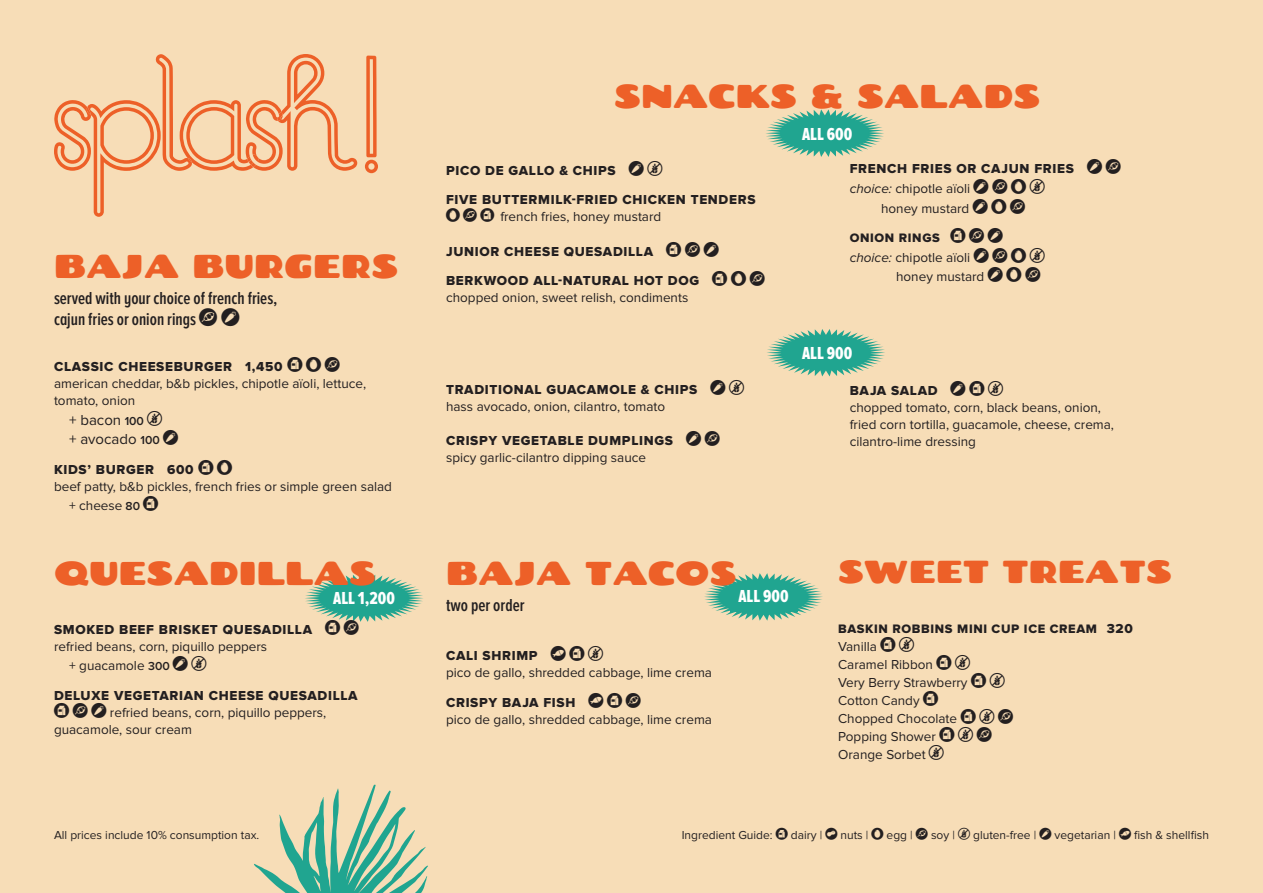
<style>
.page{position:relative;width:1263px;height:893px;background:#f7ddb7}
.page>*{position:absolute;margin:0;border:0;box-sizing:border-box;transform-origin:0 0}
.t1{font:33px "Chango";color:#ed6028}
.t2{font:31.8px "Chango";color:#ed6028}
.t3{font:600 18px/21.1px "Proxima Nova A Ex Cn";color:#231f20}
.t4{font:18px "Proxima Nova A Ex Cn Extrabld";color:#fff}
.txt_menu{font:15px "Proxima Nova";color:#231f20}
.txt_menu-2{font:13.5px/17px "Proxima Nova";color:#231f20}
.txt_menu-3{font:13.5px "Proxima Nova Extrabld";letter-spacing:.05em;color:#231f20}
.txt_menu-4{font:12.75px "Proxima Nova Extrabld";letter-spacing:.05em;color:#231f20}
.t5{font:12px "Proxima Nova";color:#231f20}
.s1{font-weight:600;font-size:12px}
.s2{font-family:"Proxima Nova Extrabld"}
.s3{font-style:italic}
.s4{font-size:13.5px}
</style>
<div class="page">
<svg style="left:254px;top:785px;width:174px;height:108px"></svg>
<svg style="left:766px;top:109px;width:118px;height:48px"></svg>
<svg style="left:767px;top:329px;width:118px;height:47px"></svg>
<svg style="left:704px;top:573px;width:119px;height:48px"></svg>
<div style="left:730px;top:588px;width:67px;height:24px;background:#20a590"></div>
<svg style="left:365px;top:56px;width:13px;height:117px"></svg>
<svg style="left:54px;top:54px;width:303px;height:163px"></svg>
<svg style="left:305px;top:574px;width:118px;height:48px"></svg>
<p class="t1" style="left:54px;top:245px;width:345px">BAJA BURGERS</p>
<p class="t3" style="left:54px;top:288px;width:225px">served with your choice of french fries, cajun fries or onion rings ▲ ❖</p>
<p class="txt_menu-3" style="left:54px;top:359px;width:230px">CLASSIC CHEESEBURGER 1,450</p>
<p class="txt_menu-2" style="left:54px;top:375px;width:314px">american cheddar, b&amp;b pickles, chipotle aïoli, lettuce, tomato, onion</p>
<p class="txt_menu" style="left:69px;top:411px;width:76px">+ bacon <span class="s1">100</span></p>
<p class="txt_menu" style="left:69px;top:430px;width:111px">+ avocado <span class="s1">100</span> ❖</p>
<p class="txt_menu-2" style="left:54px;top:461px;width:339px"><span class="s2">KIDS’ BURGER 600<br></span>beef patty, b&amp;b pickles, french fries or simple green salad</p>
<p class="txt_menu-2" style="left:69px;top:498px;width:73px">+ cheese <span class="s1">80</span></p>
<p class="t1" style="left:54px;top:552px;width:323px">QUESADILLAS</p>
<p class="txt_menu-3" style="left:54px;top:621px;width:260px">SMOKED BEEF BRISKET QUESADILLA</p>
<p class="txt_menu-2" style="left:54px;top:638px;width:215px">refried beans, corn, piquillo peppers</p>
<p class="txt_menu-2" style="left:69px;top:657px;width:120px">+ guacamole <span class="s1">300</span> ❖</p>
<p class="txt_menu-3" style="left:54px;top:688px;width:305px">DELUXE VEGETARIAN CHEESE QUESADILLA</p>
<p class="txt_menu-2" style="left:54px;top:704px;width:274px;text-indent:19px">▲ ❖ refried beans, corn, piquillo peppers, guacamole, sour cream</p>
<p class="t4" style="left:333px;top:588px;width:63px">ALL 1,200</p>
<p class="t1" style="left:614px;top:75px;width:427px">SNACKS &amp; SALADS</p>
<p class="t4" style="left:802px;top:124px;width:52px">ALL 600</p>
<p class="txt_menu-3" style="left:446px;top:162px;width:199px">PICO DE GALLO &amp; CHIPS ❖</p>
<p class="txt_menu-3" style="left:446px;top:192px;width:311px">FIVE BUTTERMILK-FRIED CHICKEN TENDERS</p>
<p class="txt_menu-2" style="left:463px;top:209px;width:199px">▲ french fries, honey mustard</p>
<p class="txt_menu-3" style="left:446px;top:243px;width:209px">JUNIOR CHEESE QUESADILLA</p>
<p class="txt_menu-3" style="left:446px;top:273px;width:255px">BERKWOOD ALL-NATURAL HOT DOG</p>
<p class="txt_menu-2" style="left:446px;top:290px;width:244px">chopped onion, sweet relish, condiments</p>
<p class="txt_menu-3" style="left:850px;top:161px;width:272px">FRENCH FRIES OR CAJUN FRIES ❖ ▲</p>
<p class="txt_menu-2" style="left:850px;top:180px;width:159px"><span class="s3">choice:</span> chipotle aïoli ❖ ▲</p>
<p class="txt_menu-2" style="left:881px;top:200px;width:108px">honey mustard ❖</p>
<p class="txt_menu-4" style="left:850px;top:231px;width:92px">ONION RINGS</p>
<p class="txt_menu-2" style="left:850px;top:249px;width:159px"><span class="s3">choice:</span> chipotle aïoli ❖ ▲</p>
<p class="txt_menu-2" style="left:896px;top:269px;width:108px">honey mustard ❖</p>
<p class="txt_menu-2" style="left:446px;top:381px;width:281px"><span class="s2">TRADITIONAL GUACAMOLE &amp; CHIPS</span> ❖ hass avocado, onion, cilantro, tomato</p>
<p class="txt_menu-2" style="left:446px;top:432px;width:275px"><span class="s2">CRISPY VEGETABLE DUMPLINGS</span> ❖ ▲ spicy garlic-cilantro dipping sauce</p>
<p class="t4" style="left:802px;top:343px;width:52px">ALL 900</p>
<p class="txt_menu-2" style="left:850px;top:382px;width:266px"><span class="s2">BAJA SALAD</span> ❖<br>chopped tomato, corn, black beans, onion, fried corn tortilla, guacamole, cheese, crema, cilantro-lime dressing</p>
<p class="t1" style="left:446px;top:552px;width:292px">BAJA TACOS</p>
<p class="t3" style="left:446px;top:594px;width:80px">two per order</p>
<p class="txt_menu-2" style="left:446px;top:647px;width:267px"><span class="s2">CALI SHRIMP<br></span>pico de gallo, shredded cabbage, lime crema</p>
<p class="txt_menu-3" style="left:446px;top:695px;width:131px">CRISPY BAJA FISH</p>
<p class="txt_menu-2" style="left:446px;top:711px;width:267px">pico de gallo, shredded cabbage, lime crema</p>
<p class="t4" style="left:738px;top:586px;width:52px">ALL 900</p>
<p class="t2" style="left:838px;top:552px;width:335px">SWEET TREATS</p>
<p class="txt_menu-4" style="left:838px;top:621px;width:296px">BASKIN ROBBINS MINI CUP ICE CREAM <span class="s4">320</span></p>
<p class="txt_menu-2" style="left:838px;top:637px;width:131px;line-height:18px">Vanilla<br>Caramel Ribbon<br>Very Berry Strawberry<br>Cotton Candy<br>Chopped Chocolate</p>
<p class="txt_menu-2" style="left:838px;top:728px;width:99px">Popping Shower</p>
<p class="txt_menu-2" style="left:838px;top:746px;width:89px">Orange Sorbet</p>
<p class="t5" style="left:54px;top:828px;width:207px">All prices include 10% consumption tax.</p>
<p class="t5" style="left:682px;top:828px;width:92px">Ingredient Guide:</p>
<p class="t5" style="left:791px;top:828px;width:79px">dairy | ■ nuts |</p>
<p class="t5" style="left:887px;top:828px;width:70px">egg | ▲ soy |</p>
<p class="t5" style="left:973px;top:828px;width:144px">gluten-free | ❖ vegetarian |</p>
<p class="t5" style="left:1134px;top:828px;width:76px">fish &amp; shellfish</p>
</div>
